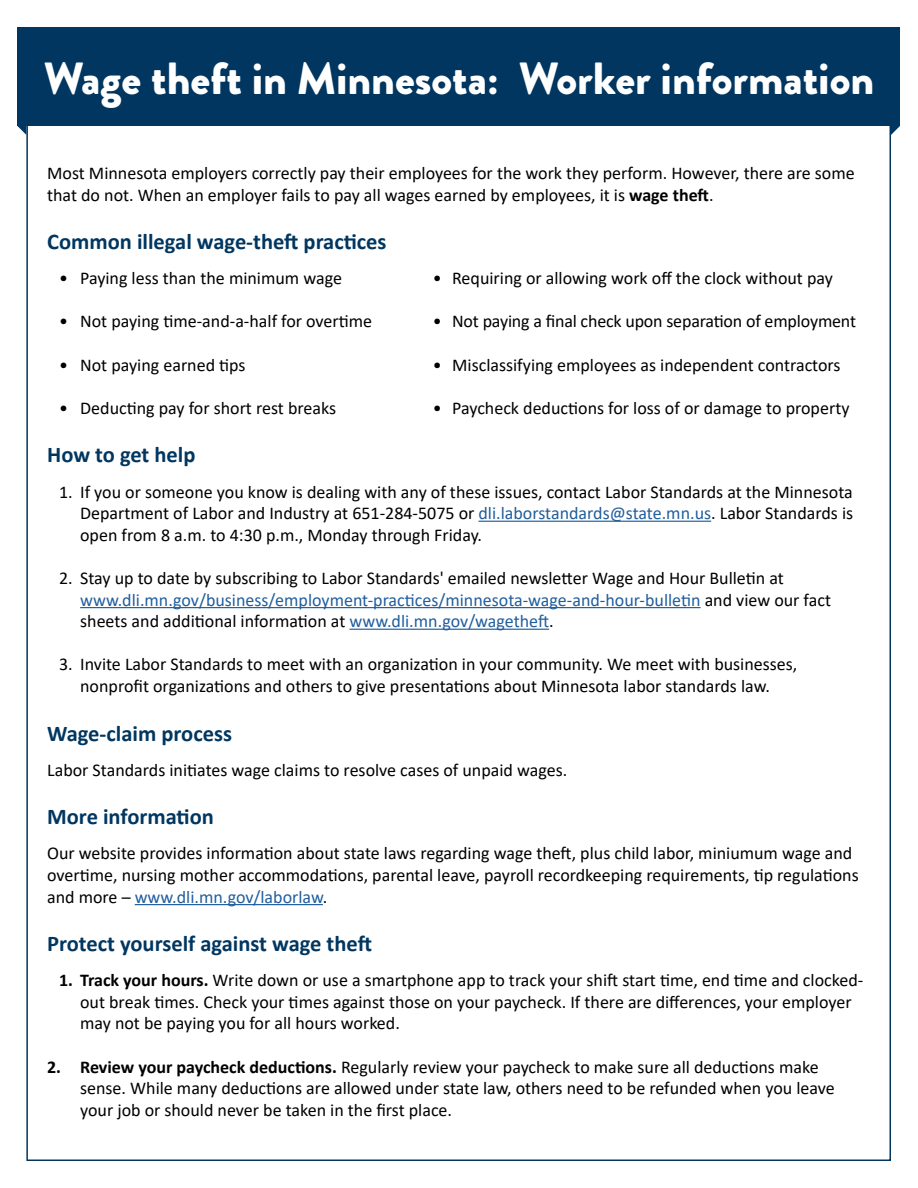
<style>
.page{position:relative;width:918px;height:1188px;background:#fff}
.page>*{position:absolute;margin:0;border:0;box-sizing:border-box;transform-origin:0 0}
.t1{font:900 45px "Brandon Grotesque";color:#fff}
.t2{font:700 22.5px "Calibri";color:#003660}
.t3{font:18px/21.6px "Calibri";color:#000}
.s1{font-weight:700}
.s2{color:#215e9e}
</style>
<div class="page">
<div style="left:17px;top:27px;width:883px;height:99px;background:#003660"></div>
<hr style="left:479px;top:521px;width:232px;height:1px;background:#215e9e">
<hr style="left:80px;top:607px;width:621px;height:1px;background:#215e9e">
<hr style="left:349px;top:629px;width:200px;height:1px;background:#215e9e">
<hr style="left:135px;top:904px;width:188px;height:1px;background:#215e9e">
<svg style="left:17px;top:126px;width:9px;height:9px"></svg>
<svg style="left:891px;top:126px;width:9px;height:9px"></svg>
<p class="t1" style="left:44px;top:47px;width:832px">Wage theft in Minnesota: Worker information</p>
<p class="t3" style="left:47px;top:162px;width:809px">Most Minnesota employers correctly pay their employees for the work they perform. However, there are some that do not. When an employer fails to pay all wages earned by employees, it is <span class="s1">wage theft</span>.</p>
<p class="t2" style="left:47px;top:226px;width:341px">Common illegal wage-theft practices</p>
<p class="t3" style="left:59px;top:267px;width:284px">• Paying less than the minimum wage</p>
<p class="t3" style="left:433px;top:267px;width:402px">• Requiring or allowing work off the clock without pay</p>
<p class="t3" style="left:59px;top:310px;width:314px">• Not paying time-and-a-half for overtime</p>
<p class="t3" style="left:433px;top:310px;width:425px">• Not paying a final check upon separation of employment</p>
<p class="t3" style="left:59px;top:353px;width:188px">• Not paying earned tips</p>
<p class="t3" style="left:433px;top:353px;width:409px">• Misclassifying employees as independent contractors</p>
<p class="t3" style="left:59px;top:397px;width:278px">• Deducting pay for short rest breaks</p>
<p class="t3" style="left:433px;top:397px;width:418px">• Paycheck deductions for loss of or damage to property</p>
<p class="t2" style="left:47px;top:439px;width:150px">How to get help</p>
<p class="t3" style="left:80px;top:480px;width:775px;text-align:justify;text-indent:-21px">1. If you or someone you know is dealing with any of these issues, contact Labor Standards at the Minnesota Department of Labor and Industry at 651-284-5075 or <span class="s2">dli.laborstandards@state.mn.us</span>. Labor Standards is open from 8 a.m. to 4:30 p.m., Monday through Friday.</p>
<p class="t3" style="left:80px;top:567px;width:752px;text-indent:-21px">2. Stay up to date by subscribing to Labor Standards' emailed newsletter Wage and Hour Bulletin at <span class="s2">www.dli.mn.gov/business/employment-practices/minnesota-wage-and-hour-bulletin</span> and view our fact sheets and additional information at <span class="s2">www.dli.mn.gov/wagetheft</span>.</p>
<p class="t3" style="left:59px;top:653px;width:740px;text-align:center">3. Invite Labor Standards to meet with an organization in your community. We meet with businesses, nonprofit organizations and others to give presentations about Minnesota labor standards law.</p>
<p class="t2" style="left:47px;top:717px;width:186px">Wage-claim process</p>
<p class="t3" style="left:47px;top:758px;width:522px">Labor Standards initiates wage claims to resolve cases of unpaid wages.</p>
<p class="t2" style="left:47px;top:801px;width:168px">More information</p>
<p class="t3" style="left:47px;top:842px;width:813px">Our website provides information about state laws regarding wage theft, plus child labor, miniumum wage and overtime, nursing mother accommodations, parental leave, payroll recordkeeping requirements, tip regulations and more – <span class="s2">www.dli.mn.gov/laborlaw</span>.</p>
<p class="t2" style="left:47px;top:928px;width:326px">Protect yourself against wage theft</p>
<p class="t3" style="left:80px;top:969px;width:785px;text-indent:-21px"><span class="s1">1. Track your hours.</span> Write down or use a smartphone app to track your shift start time, end time and clocked&shy;out break times. Check your times against those on your paycheck. If there are differences, your employer may not be paying you for all hours worked.</p>
<p class="t3" style="left:80px;top:1055px;width:756px;text-indent:-33px"><span class="s1">2. Review your paycheck deductions.</span> Regularly review your paycheck to make sure all deductions make sense. While many deductions are allowed under state law, others need to be refunded when you leave your job or should never be taken in the first place.</p>
</div>
